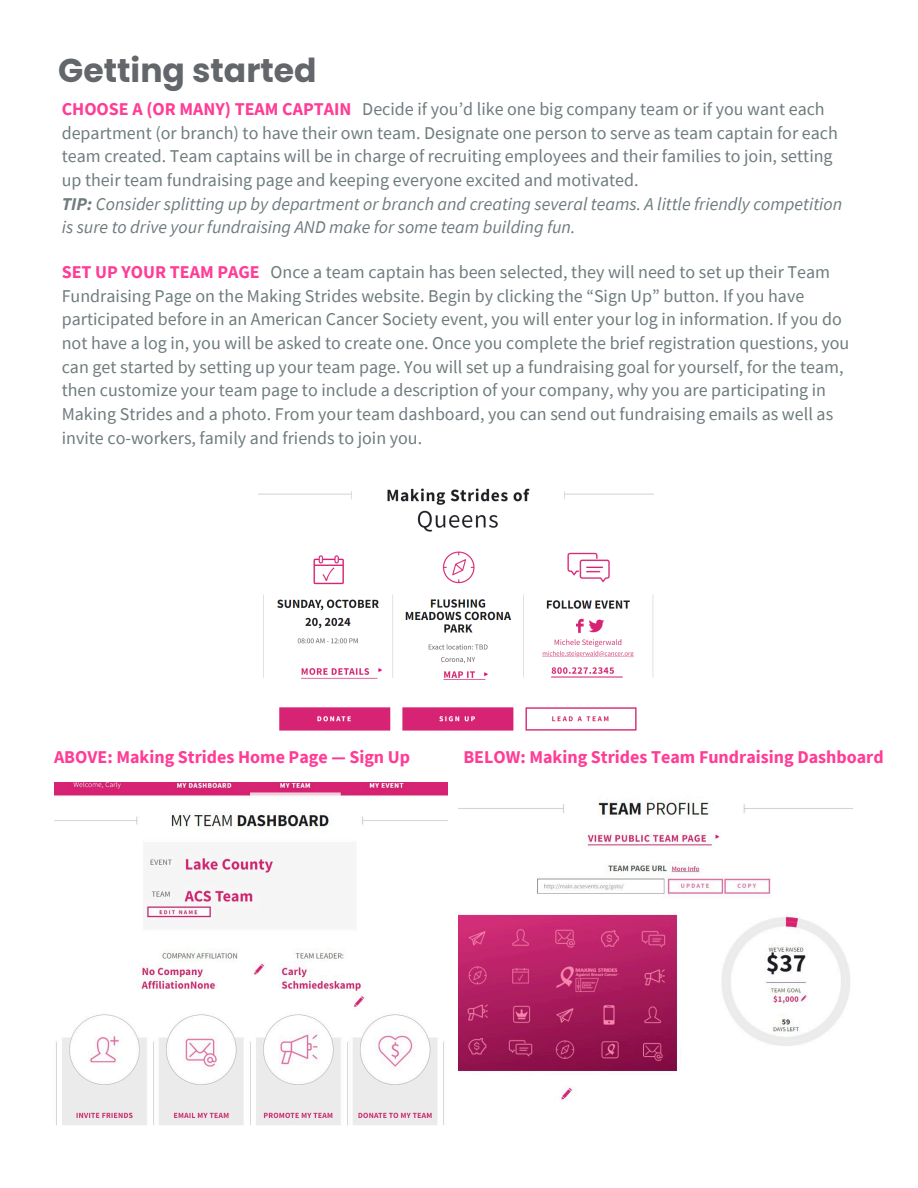
<style>
.page{position:relative;width:918px;height:1188px;background:#fff}
.page>*{position:absolute;margin:0;border:0;box-sizing:border-box;transform-origin:0 0}
.t1{font:700 33px "Poppins";color:#63666a}
.t2{font:18px/23.7px "Source Sans Pro";color:#6e7b7d}
.t3{font:italic 18px/23.7px "Source Sans Pro";color:#6e7b7d}
.t4{font:700 18px "Source Sans Pro";color:#ff3c96}
.s1{font-weight:700;color:#ff3c96}
.s2{font-weight:700}
</style>
<div class="page">
<img style="left:54px;top:782px;width:394px;height:343px">
<img style="left:458px;top:801px;width:395px;height:299px">
<img style="left:259px;top:488px;width:395px;height:243px">
<p class="t1" style="left:58px;top:47px;width:260px">Getting started</p>
<p class="t2" style="left:62px;top:97px;width:778px"><span class="s1">CHOOSE A (OR MANY) TEAM CAPTAIN</span> Decide if you’d like one big company team or if you want each department (or branch) to have their own team. Designate one person to serve as team captain for each team created. Team captains will be in charge of recruiting employees and their families to join, setting up their team fundraising page and keeping everyone excited and motivated.</p>
<p class="t3" style="left:62px;top:191px;width:782px"><span class="s2">TIP:</span> Consider splitting up by department or branch and creating several teams. A little friendly competition is sure to drive your fundraising AND make for some team building fun.</p>
<p class="t2" style="left:62px;top:260px;width:770px"><span class="s1">SET UP YOUR TEAM PAGE</span> Once a team captain has been selected, they will need to set up their Team</p>
<p class="t2" style="left:62px;top:284px;width:744px">Fundraising Page on the Making Strides website. Begin by clicking the “Sign Up” button. If you have</p>
<h2 class="t2" style="left:62px;top:307px;width:782px">participated before in an American Cancer Society event, you will enter your log in information. If you do</h2>
<h2 class="t2" style="left:62px;top:331px;width:789px">not have a log in, you will be asked to create one. Once you complete the brief registration questions, you</h2>
<p class="t2" style="left:62px;top:354px;width:783px">can get started by setting up your team page. You will set up a fundraising goal for yourself, for the team, then customize your team page to include a description of your company, why you are participating in Making Strides and a photo. From your team dashboard, you can send out fundraising emails as well as invite co-workers, family and friends to join you.</p>
<p class="t4" style="left:54px;top:745px;width:358px">ABOVE: Making Strides Home Page — Sign Up</p>
<p class="t4" style="left:463px;top:745px;width:422px">BELOW: Making Strides Team Fundraising Dashboard</p>
</div>
